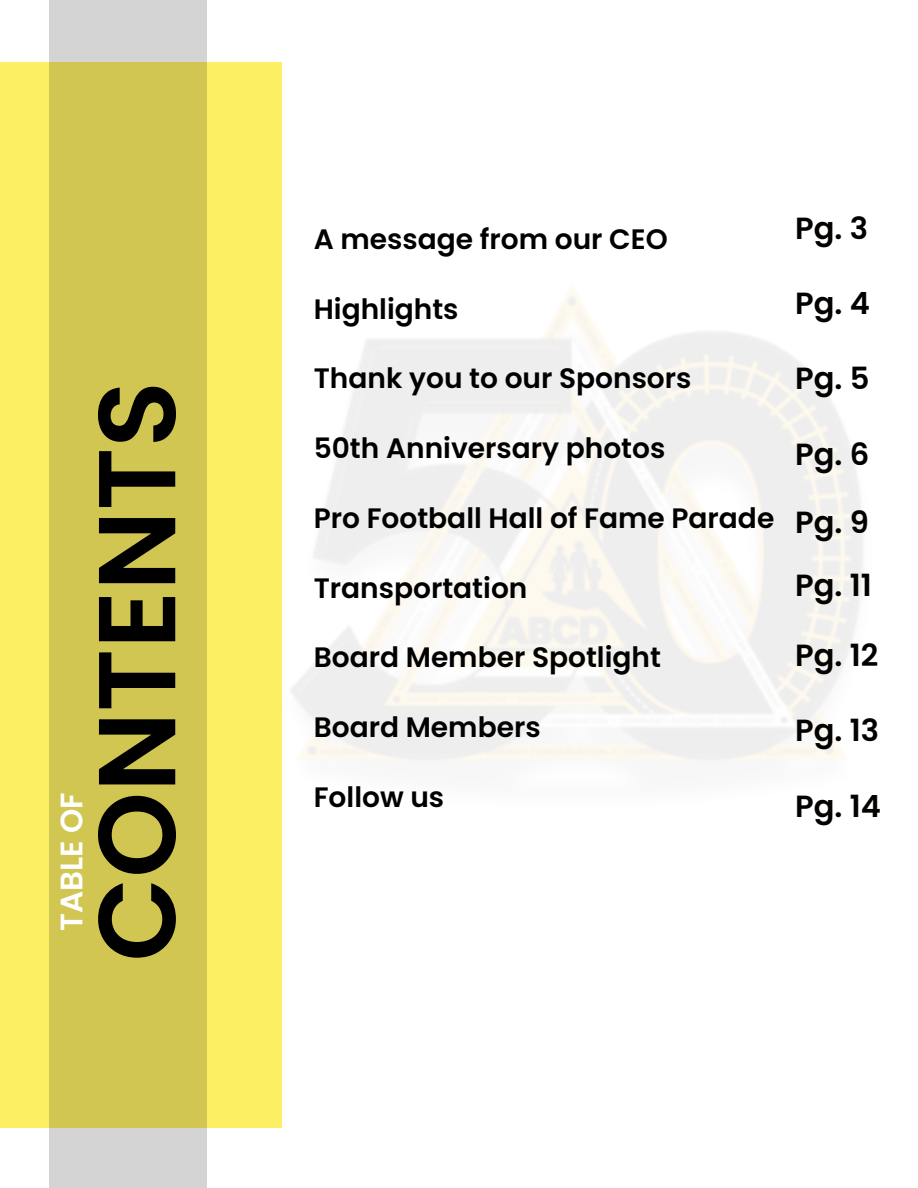
<style>
.page{position:relative;width:918px;height:1188px;background:#fff}
.page>*{position:absolute;margin:0;border:0;box-sizing:border-box;transform-origin:0 0}
.t1{font:600 109.2px "Poppins";color:#000}
.t2{font:600 31.05px "Poppins";color:#fff}
.t3{font:600 30.6px "Poppins";color:#030201}
.t4{font:600 28.05px "Poppins";color:#000}
</style>
<div class="page">
<img style="left:281px;top:286px;width:582px;height:537px">
<div style="left:0;top:62px;width:281px;height:1066px;background:#fcef63"></div>
<svg style="left:49px;top:0;width:158px;height:1188px;background:#d1c75f"></svg>
<p class="t2" style="left:50px;top:931px;width:140px;rotate:-90deg">TABLE OF</p>
<p class="t1" style="left:61px;top:962px;width:582px;rotate:-90deg">CONTENTS</p>
<p class="t4" style="left:314px;top:219px;width:356px">A message from our CEO</p>
<p class="t4" style="left:314px;top:289px;width:146px">Highlights</p>
<p class="t4" style="left:314px;top:359px;width:379px">Thank you to our Sponsors</p>
<p class="t4" style="left:314px;top:429px;width:353px">50th Anniversary photos</p>
<p class="t4" style="left:314px;top:498px;width:462px">Pro Football Hall of Fame Parade</p>
<p class="t4" style="left:314px;top:568px;width:215px">Transportation</p>
<p class="t4" style="left:314px;top:638px;width:349px">Board Member Spotlight</p>
<p class="t4" style="left:314px;top:708px;width:228px">Board Members</p>
<p class="t4" style="left:314px;top:777px;width:132px">Follow us</p>
<p class="t3" style="left:795px;top:206px;width:74px">Pg. 3</p>
<p class="t3" style="left:795px;top:282px;width:76px">Pg. 4</p>
<p class="t3" style="left:795px;top:357px;width:76px">Pg. 5</p>
<p class="t3" style="left:795px;top:433px;width:76px">Pg. 6</p>
<p class="t3" style="left:795px;top:501px;width:75px">Pg. 9</p>
<p class="t3" style="left:795px;top:564px;width:78px">Pg. 11</p>
<p class="t3" style="left:795px;top:634px;width:85px">Pg. 12</p>
<p class="t3" style="left:795px;top:709px;width:85px">Pg. 13</p>
<p class="t3" style="left:795px;top:785px;width:87px">Pg. 14</p>
</div>
